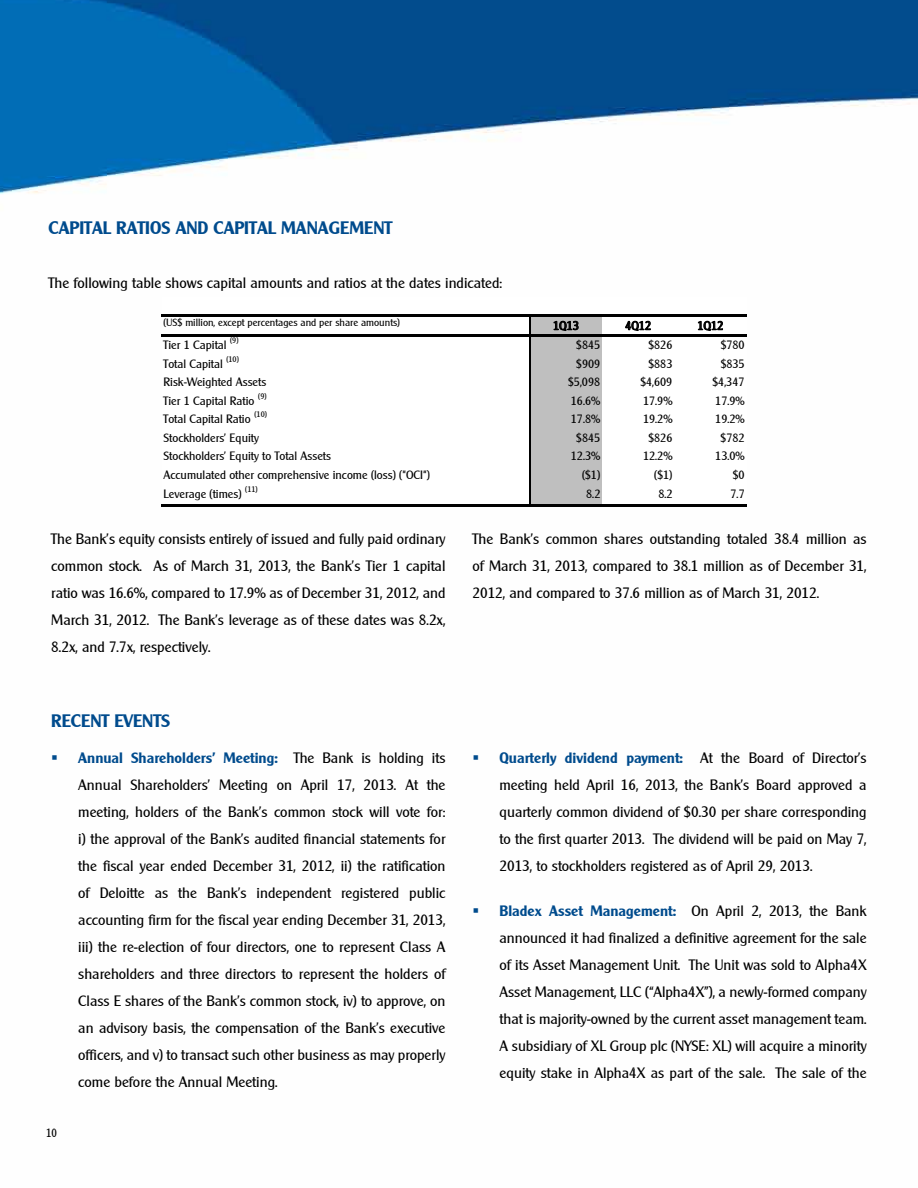
<style>
.page{position:relative;width:918px;height:1188px;background:#fff}
.page>*{position:absolute;margin:0;border:0;box-sizing:border-box;transform-origin:0 0}
.t1{font:700 18px "Clearly Gothic";color:#004b8d}
.t2{font:15px/27px "Clearly Gothic";color:#000;text-align:justify}
.t3{font:12px "Clearly Gothic";color:#000}
.t4{font:12px "Clearly Gothic";color:#000;scale:.9 1}
.t5{font:10.5px "Clearly Gothic";color:#000}
.t6{font:8.1px "Clearly Gothic";color:#000}
.s1{color:#004b8d}
.s2{font-weight:700;color:#004b8d}
</style>
<div class="page">
<img style="left:0;top:0;width:918px;height:194px">
<div style="left:530px;top:316px;width:73px;height:190px;background:#bfbfbf"></div>
<div style="left:602px;top:316px;width:145px;height:190px;background:#fff"></div>
<svg style="left:554px;top:321px;width:24px;height:10px"></svg>
<svg style="left:626px;top:321px;width:25px;height:10px"></svg>
<svg style="left:698px;top:321px;width:25px;height:10px"></svg>
<svg style="left:529px;top:317px;width:2px;height:17px"></svg>
<hr style="left:529px;top:337px;width:2px;height:167px;background:#000">
<hr style="left:161px;top:314px;width:586px;height:3px;background:#000">
<hr style="left:161px;top:334px;width:586px;height:3px;background:#000">
<hr style="left:161px;top:504px;width:586px;height:3px;background:#000">
<p class="t1" style="left:49px;top:217px;width:345px">CAPITAL RATIOS AND CAPITAL MANAGEMENT</p>
<p class="t2" style="left:49px;top:269px;width:455px">The following table shows capital amounts and ratios at the dates indicated:</p>
<p class="t5" style="left:163px;top:317px;width:238px">(US$ million, except percentages and per share amounts)</p>
<p class="t3" style="left:553px;top:319px;width:27px">1Q13</p>
<p class="t3" style="left:625px;top:319px;width:27px">4Q12</p>
<p class="t3" style="left:697px;top:319px;width:27px">1Q12</p>
<p class="t3" style="left:164px;top:338px;width:64px">Tier 1 Capital</p>
<p class="t6" style="left:230px;top:336px;width:10px">(9)</p>
<p class="t3" style="left:576px;top:338px;width:26px">$845</p>
<p class="t3" style="left:648px;top:338px;width:26px">$826</p>
<p class="t3" style="left:721px;top:338px;width:26px">$780</p>
<p class="t6" style="left:226px;top:354px;width:14px">(10)</p>
<p class="t3" style="left:576px;top:356px;width:26px">$909</p>
<p class="t3" style="left:648px;top:356px;width:26px">$883</p>
<p class="t3" style="left:721px;top:356px;width:26px">$835</p>
<p class="t3" style="left:164px;top:375px;width:104px">Risk-Weighted Assets</p>
<p class="t3" style="left:568px;top:375px;width:34px">$5,098</p>
<p class="t3" style="left:640px;top:375px;width:34px">$4,609</p>
<p class="t3" style="left:713px;top:375px;width:34px">$4,347</p>
<p class="t3" style="left:164px;top:394px;width:92px">Tier 1 Capital Ratio</p>
<p class="t3" style="left:164px;top:356px;width:61px">Total Capital</p>
<p class="t6" style="left:258px;top:391px;width:10px">(9)</p>
<p class="t3" style="left:571px;top:394px;width:31px">16.6%</p>
<p class="t3" style="left:643px;top:394px;width:31px">17.9%</p>
<p class="t3" style="left:715px;top:394px;width:31px">17.9%</p>
<p class="t6" style="left:254px;top:410px;width:14px">(10)</p>
<p class="t3" style="left:164px;top:412px;width:89px">Total Capital Ratio</p>
<p class="t3" style="left:571px;top:412px;width:31px">17.8%</p>
<p class="t3" style="left:643px;top:412px;width:31px">19.2%</p>
<p class="t3" style="left:715px;top:412px;width:31px">19.2%</p>
<p class="t3" style="left:164px;top:431px;width:97px">Stockholders’ Equity</p>
<p class="t3" style="left:576px;top:431px;width:26px">$845</p>
<p class="t3" style="left:648px;top:431px;width:26px">$826</p>
<p class="t3" style="left:721px;top:431px;width:26px">$782</p>
<p class="t3" style="left:164px;top:449px;width:169px">Stockholders’ Equity to Total Assets</p>
<p class="t3" style="left:571px;top:449px;width:31px">12.3%</p>
<p class="t3" style="left:643px;top:449px;width:31px">12.2%</p>
<p class="t3" style="left:715px;top:449px;width:31px">13.0%</p>
<p class="t3" style="left:164px;top:468px;width:268px">Accumulated other comprehensive income (loss) ("OCI")</p>
<p class="t3" style="left:582px;top:468px;width:20px">($1)</p>
<p class="t3" style="left:654px;top:468px;width:20px">($1)</p>
<p class="t3" style="left:733px;top:468px;width:13px">$0</p>
<p class="t3" style="left:164px;top:487px;width:80px">Leverage (times)</p>
<p class="t6" style="left:245px;top:484px;width:14px">(11)</p>
<p class="t3" style="left:586px;top:487px;width:16px">8.2</p>
<p class="t3" style="left:658px;top:487px;width:16px">8.2</p>
<p class="t3" style="left:731px;top:487px;width:16px">7.7</p>
<p class="t2" style="left:51px;top:525px;width:396px">The Bank’s equity consists entirely of issued and fully paid ordinary common stock. As of March 31, 2013, the Bank’s Tier 1 capital ratio was 16.6%, compared to 17.9% as of December 31, 2012, and March 31, 2012. The Bank’s leverage as of these dates was 8.2x, 8.2x, and 7.7x, respectively.</p>
<p class="t2" style="left:472px;top:525px;width:396px">The Bank’s common shares outstanding totaled 38.4 million as of March 31, 2013, compared to 38.1 million as of December 31, 2012, and compared to 37.6 million as of March 31, 2012.</p>
<p class="t1" style="left:51px;top:711px;width:121px">RECENT EVENTS</p>
<p class="t2" style="left:78px;top:744px;width:369px;text-indent:-27px"><span class="s1">▪</span> <span class="s2">Annual Shareholders’ Meeting:</span> The Bank is holding its Annual Shareholders’ Meeting on April 17, 2013. At the meeting, holders of the Bank’s common stock will vote for: i) the approval of the Bank’s audited financial statements for the fiscal year ended December 31, 2012, ii) the ratification of Deloitte as the Bank’s independent registered public accounting firm for the fiscal year ending December 31, 2013, iii) the re-election of four directors, one to represent Class A shareholders and three directors to represent the holders of Class E shares of the Bank’s common stock, iv) to approve, on an advisory basis, the compensation of the Bank’s executive officers, and v) to transact such other business as may properly come before the Annual Meeting.</p>
<p class="t2" style="left:500px;top:745px;width:369px;text-indent:-27px"><span class="s1">▪</span> <span class="s2">Quarterly dividend payment:</span> At the Board of Director’s meeting held April 16, 2013, the Bank’s Board approved a quarterly common dividend of $0.30 per share corresponding to the first quarter 2013. The dividend will be paid on May 7, 2013, to stockholders registered as of April 29, 2013.</p>
<p class="t2" style="left:500px;top:898px;width:369px;text-indent:-27px"><span class="s1">▪</span> <span class="s2">Bladex Asset Management:</span> On April 2, 2013, the Bank announced it had finalized a definitive agreement for the sale of its Asset Management Unit. The Unit was sold to Alpha4X Asset Management, LLC (“Alpha4X”), a newly-formed company that is majority-owned by the current asset management team.<br>A subsidiary of XL Group plc (NYSE: XL) will acquire a minority equity stake in Alpha4X as part of the sale. The sale of the</p>
<p class="t4" style="left:46px;top:1126px;width:14px">10</p>
</div>
